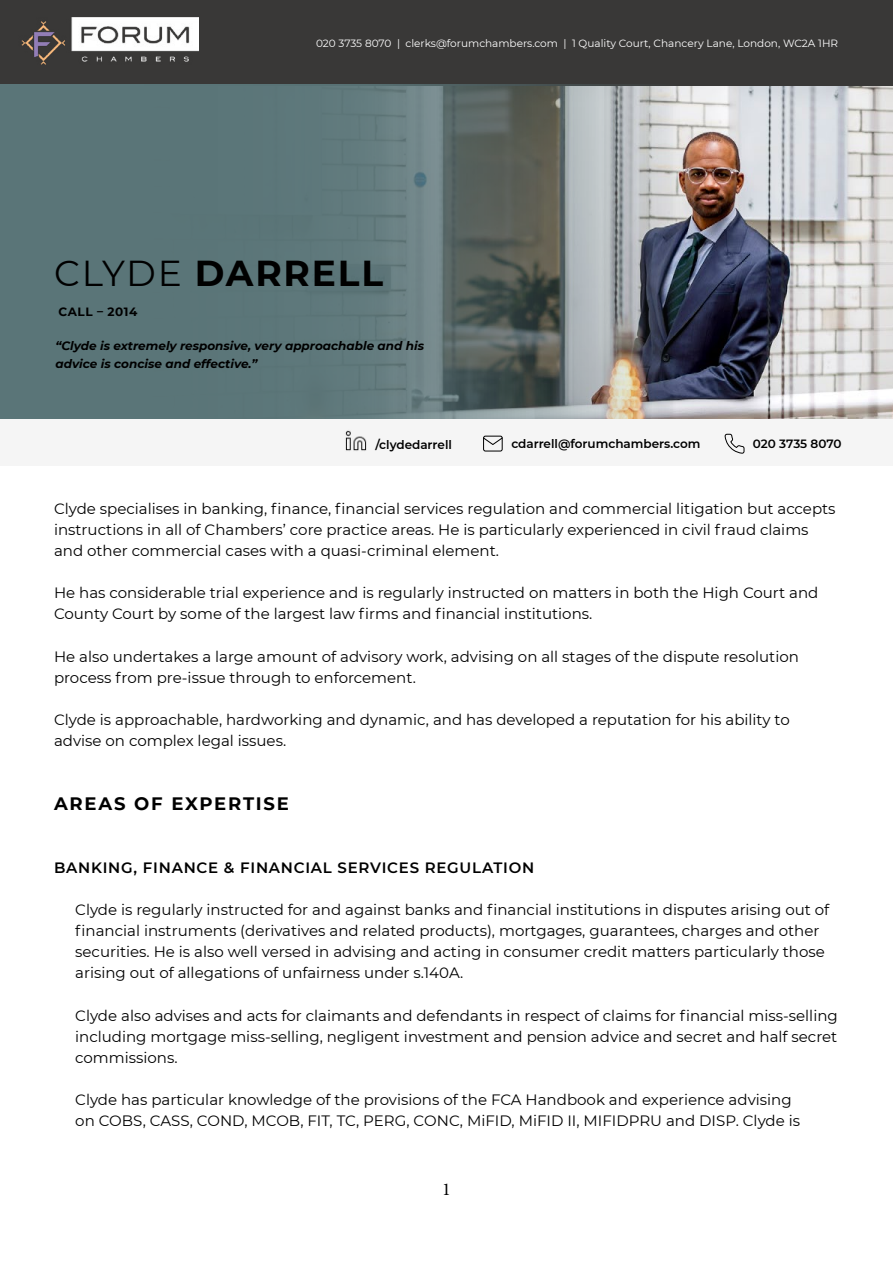
<style>
.page{position:relative;width:893px;height:1263px;background:#fff}
.page>*{position:absolute;margin:0;border:0;box-sizing:border-box;transform-origin:0 0}
.t1{font:700 36px "Montserrat";letter-spacing:.05em;color:#000}
.t2{font:700 18px "Montserrat";letter-spacing:.1em;color:#000}
.t3{font:18px "Minion Pro";color:#000}
.t4{font:15px/21px "Montserrat";color:#000}
.t5{font:600 15px "Montserrat";letter-spacing:.05em;color:#000}
.t6{font:italic 700 12px/18px "Montserrat";color:#000}
.t7{font:600 12px "Montserrat";color:#000}
.t8{font:700 12px "Montserrat";letter-spacing:.05em;color:#000}
.t9{font:10.5px "Montserrat";color:#fff}
.s1{font-weight:400}
</style>
<div class="page">
<div style="left:0;top:0;width:893px;height:85px;background:#393837"></div>
<svg style="left:0;top:84px;width:893px;height:335px"></svg>
<img style="left:21px;top:17px;width:177px;height:48px">
<div style="left:0;top:419px;width:893px;height:47px;background:#f5f5f5"></div>
<div style="left:483px;top:436px;width:20px;height:15px;border:1px solid #000;border-radius:2px"></div>
<svg style="left:483px;top:437px;width:20px;height:9px"></svg>
<img style="left:345px;top:430px;width:22px;height:21px">
<svg style="left:724px;top:433px;width:21px;height:21px"></svg>
<p class="t9" style="left:316px;top:36px;width:524px">020 3735 8070 | clerks@forumchambers.com | 1 Quality Court, Chancery Lane, London, WC2A 1HR</p>
<h1 class="t1" style="left:54px;top:247px;width:331px"><span class="s1">CLYDE</span> DARRELL</h1>
<p class="t8" style="left:58px;top:303px;width:80px">CALL – 2014</p>
<p class="t6" style="left:56px;top:336px;width:370px">“Clyde is extremely responsive, very approachable and his advice is concise and effective.”</p>
<p class="t7" style="left:376px;top:436px;width:78px">/clydedarrell</p>
<p class="t7" style="left:511px;top:435px;width:191px">cdarrell@forumchambers.com</p>
<p class="t7" style="left:753px;top:435px;width:90px">020 3735 8070</p>
<p class="t4" style="left:54px;top:498px;width:783px">Clyde specialises in banking, finance, financial services regulation and commercial litigation but accepts instructions in all of Chambers’ core practice areas. He is particularly experienced in civil fraud claims and other commercial cases with a quasi-criminal element.</p>
<p class="t4" style="left:54px;top:582px;width:766px">He has considerable trial experience and is regularly instructed on matters in both the High Court and<br>County Court by some of the largest law firms and financial institutions.</p>
<p class="t4" style="left:54px;top:645px;width:746px">He also undertakes a large amount of advisory work, advising on all stages of the dispute resolution process from pre-issue through to enforcement.</p>
<p class="t4" style="left:54px;top:709px;width:737px">Clyde is approachable, hardworking and dynamic, and has developed a reputation for his ability to advise on complex legal issues.</p>
<p class="t2" style="left:54px;top:790px;width:236px">AREAS OF EXPERTISE</p>
<p class="t5" style="left:54px;top:857px;width:482px">BANKING, FINANCE &amp; FINANCIAL SERVICES REGULATION</p>
<p class="t4" style="left:75px;top:899px;width:756px">Clyde is regularly instructed for and against banks and financial institutions in disputes arising out of financial instruments (derivatives and related products), mortgages, guarantees, charges and other securities. He is also well versed in advising and acting in consumer credit matters particularly those arising out of allegations of unfairness under s.140A.</p>
<p class="t4" style="left:75px;top:1004px;width:764px;text-align:justify">Clyde also advises and acts for claimants and defendants in respect of claims for financial miss-selling including mortgage miss-selling, negligent investment and pension advice and secret and half secret commissions.</p>
<p class="t4" style="left:75px;top:1088px;width:726px">Clyde has particular knowledge of the provisions of the FCA Handbook and experience advising on COBS, CASS, COND, MCOB, FIT, TC, PERG, CONC, MiFID, MiFID II, MIFIDPRU and DISP. Clyde is</p>
<p class="t3" style="left:442px;top:1177px;width:10px">1</p>
</div>
